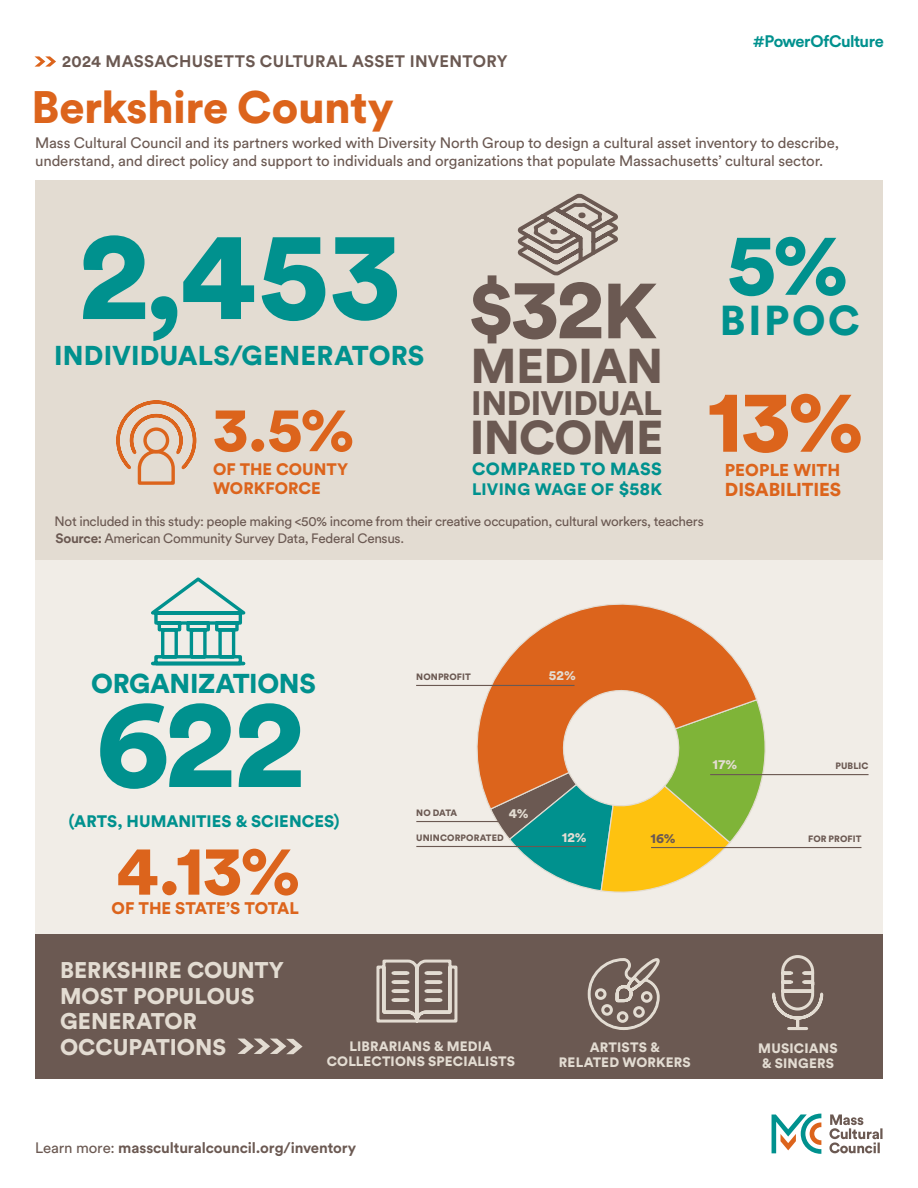
<style>
.page{position:relative;width:918px;height:1188px;background:#fff}
.page>*{position:absolute;margin:0;border:0;box-sizing:border-box;transform-origin:0 0}
.t1{font:900 126px "Circular Std";letter-spacing:.01em;color:#00918e}
.t2{font:900 87.75px "Circular Std";color:#dc641c}
.t3{font:900 87.75px "Circular Std";color:#00918e}
.t4{font:900 77.1px "Circular Std";color:#6b5952}
.t5{font:900 69.6px "Circular Std";color:#dc641c}
.t6{font:900 62.7px "Circular Std";color:#dc641c}
.t7{font:900 48.3px "Circular Std";letter-spacing:-.015em;color:#6b5952}
.t8{font:900 46.95px "Circular Std";letter-spacing:-.015em;color:#6b5952}
.t9{font:900 45px "Circular Std";letter-spacing:-.01em;color:#dc641c}
.t10{font:900 41.4px "Circular Std";letter-spacing:.065em;color:#00918e}
.t11{font:900 33.6px "Circular Std";letter-spacing:-.015em;color:#6b5952}
.t12{font:900 27px "Circular Std";color:#00918e}
.t13{font:900 22.5px/25.5px "Circular Std";color:#e3dcd2}
.t14{font:900 18.6px "Circular Std";color:#dc641c}
.t15{font:900 17.4px "Circular Std";letter-spacing:.015em;color:#00918e}
.t16{font:900 16.95px "Circular Std";color:#dc641c}
.t17{font:900 16.65px "Circular Std";letter-spacing:-.01em;color:#dc641c}
.t18{font:900 16.5px "Circular Std";letter-spacing:.005em;color:#00918e}
.t19{font:700 16.5px "Circular Std";letter-spacing:.02em;color:#6b5952}
.t20{font:900 16.5px/19.5px "Circular Std";letter-spacing:.005em;color:#dc641c}
.t21{font:700 16.5px "Circular Std";letter-spacing:-.04em;color:#00918e}
.t22{font:15px/18px "Circular Std";letter-spacing:-.01em;color:#6b5952}
.t23{font:700 15px "Circular Std";letter-spacing:-.01em;color:#6b5952}
.t24{font:13.5px "Circular Std";letter-spacing:-.025em;color:#6b5952}
.t25{font:900 13.5px/15px "Circular Std";letter-spacing:.015em;color:#e3dcd2;text-align:center}
.t26{font:900 13.5px "Circular Std";color:#6b5952}
.t27{font:900 9.15px "Circular Std";letter-spacing:.015em;color:#6b5952}
.s1{font-size:84.75px}
.s2{font-size:17.85px}
.s3{font-weight:700}
.s4{font-weight:400}
</style>
<div class="page">
<div style="left:35px;top:536px;width:848px;height:508px;background:#f1ede7"></div>
<svg style="left:829px;top:1114px;width:54px;height:39px"></svg>
<svg style="left:772px;top:1114px;width:49px;height:40px"></svg>
<svg style="left:34px;top:56px;width:22px;height:11px"></svg>
<div style="left:35px;top:180px;width:848px;height:379px;background:#e3dcd2"></div>
<div style="left:35px;top:934px;width:848px;height:145px;background:#6b5952"></div>
<svg style="left:116px;top:400px;width:81px;height:85px"></svg>
<svg style="left:517px;top:193px;width:101px;height:83px"></svg>
<svg style="left:237px;top:1039px;width:66px;height:15px"></svg>
<svg style="left:151px;top:577px;width:95px;height:89px"></svg>
<svg style="left:376px;top:959px;width:82px;height:64px"></svg>
<svg style="left:587px;top:958px;width:73px;height:72px"></svg>
<svg style="left:772px;top:955px;width:52px;height:76px"></svg>
<svg style="left:489px;top:703px;width:285px;height:190px"></svg>
<svg style="left:457px;top:603px;width:301px;height:208px"></svg>
<hr style="left:416px;top:685px;width:159px;height:1px;background:#6b5952">
<hr style="left:710px;top:774px;width:159px;height:1px;background:#6b5952">
<hr style="left:651px;top:847px;width:210px;height:1px;background:#6b5952">
<hr style="left:416px;top:821px;width:103px;height:1px;background:#6b5952">
<hr style="left:416px;top:846px;width:170px;height:1px;background:#6b5952">
<p class="t19" style="left:62px;top:51px;width:447px">2024 MASSACHUSETTS CULTURAL ASSET INVENTORY</p>
<p class="t9" style="left:32px;top:77px;width:364px">Berkshire County</p>
<p class="t21" style="left:753px;top:31px;width:133px">#PowerOfCulture</p>
<p class="t22" style="left:35px;top:134px;width:805px">Mass Cultural Council and its partners worked with Diversity North Group to design a cultural asset inventory to describe, understand, and direct policy and support to individuals and organizations that populate Massachusetts’ cultural sector.</p>
<p class="t1" style="left:79px;top:191px;width:323px">2,453</p>
<p class="t12" style="left:54px;top:337px;width:372px">INDIVIDUALS/GENERATORS</p>
<p class="t6" style="left:214px;top:387px;width:142px">3.5%</p>
<p class="t20" style="left:213px;top:459px;width:137px">OF THE COUNTY<br>WORKFORCE</p>
<p class="t4" style="left:468px;top:258px;width:191px">$<span class="s1">32</span>K</p>
<p class="t7" style="left:471px;top:334px;width:194px">MEDIAN</p>
<p class="t11" style="left:471px;top:380px;width:192px">INDIVIDUAL</p>
<p class="t8" style="left:470px;top:406px;width:195px">INCOME</p>
<p class="t15" style="left:472px;top:458px;width:191px">COMPARED TO MASS</p>
<p class="t18" style="left:472px;top:479px;width:192px">LIVING WAGE OF <span class="s2">$58</span>K</p>
<p class="t3" style="left:727px;top:206px;width:123px">5%</p>
<p class="t10" style="left:720px;top:293px;width:142px">BIPOC</p>
<p class="t2" style="left:707px;top:362px;width:159px">13%</p>
<p class="t16" style="left:725px;top:459px;width:117px">PEOPLE WITH</p>
<p class="t14" style="left:725px;top:477px;width:118px">DISABILITIES</p>
<p class="t24" style="left:55px;top:513px;width:651px">Not included in this study: people making &lt;50% income from their creative occupation, cultural workers, teachers</p>
<p class="t24" style="left:55px;top:531px;width:350px"><span class="s3">Source:</span> American Community Survey Data, Federal Census.</p>
<p class="t12" style="left:91px;top:666px;width:226px">ORGANIZATIONS</p>
<p class="t1" style="left:96px;top:659px;width:210px">622</p>
<p class="t18" style="left:69px;top:810px;width:272px">(ARTS, HUMANITIES &amp; SCIENCES)</p>
<p class="t5" style="left:116px;top:824px;width:186px">4.13%</p>
<p class="t17" style="left:112px;top:897px;width:189px">OF THE STATE’S TOTAL</p>
<p class="t27" style="left:416px;top:671px;width:56px">NONPROFIT</p>
<p class="t25" style="left:549px;top:667px;width:28px">52%</p>
<p class="t25" style="left:509px;top:806px;width:21px">4%</p>
<p class="t27" style="left:416px;top:807px;width:43px">NO DATA</p>
<p class="t27" style="left:416px;top:832px;width:89px">UNINCORPORATED</p>
<p class="t25" style="left:562px;top:829px;width:27px">12%</p>
<p class="t26" style="left:651px;top:830px;width:27px">16%</p>
<p class="t25" style="left:713px;top:757px;width:26px">17%</p>
<p class="t27" style="left:835px;top:760px;width:35px">PUBLIC</p>
<p class="t27" style="left:808px;top:833px;width:55px">FOR PROFIT</p>
<p class="t13" style="left:60px;top:957px;width:225px">BERKSHIRE COUNTY<br>MOST POPULOUS<br>GENERATOR<br>OCCUPATIONS</p>
<p class="t25" style="left:327px;top:1038px;width:190px">LIBRARIANS &amp; MEDIA<br>COLLECTIONS SPECIALISTS</p>
<p class="t25" style="left:559px;top:1039px;width:133px">ARTISTS &amp;<br>RELATED WORKERS</p>
<p class="t25" style="left:758px;top:1041px;width:81px;text-align:left">MUSICIANS &amp; SINGERS</p>
<p class="t23" style="left:35px;top:1138px;width:323px"><span class="s4">Learn more:</span> massculturalcouncil.org/inventory</p>
</div>
